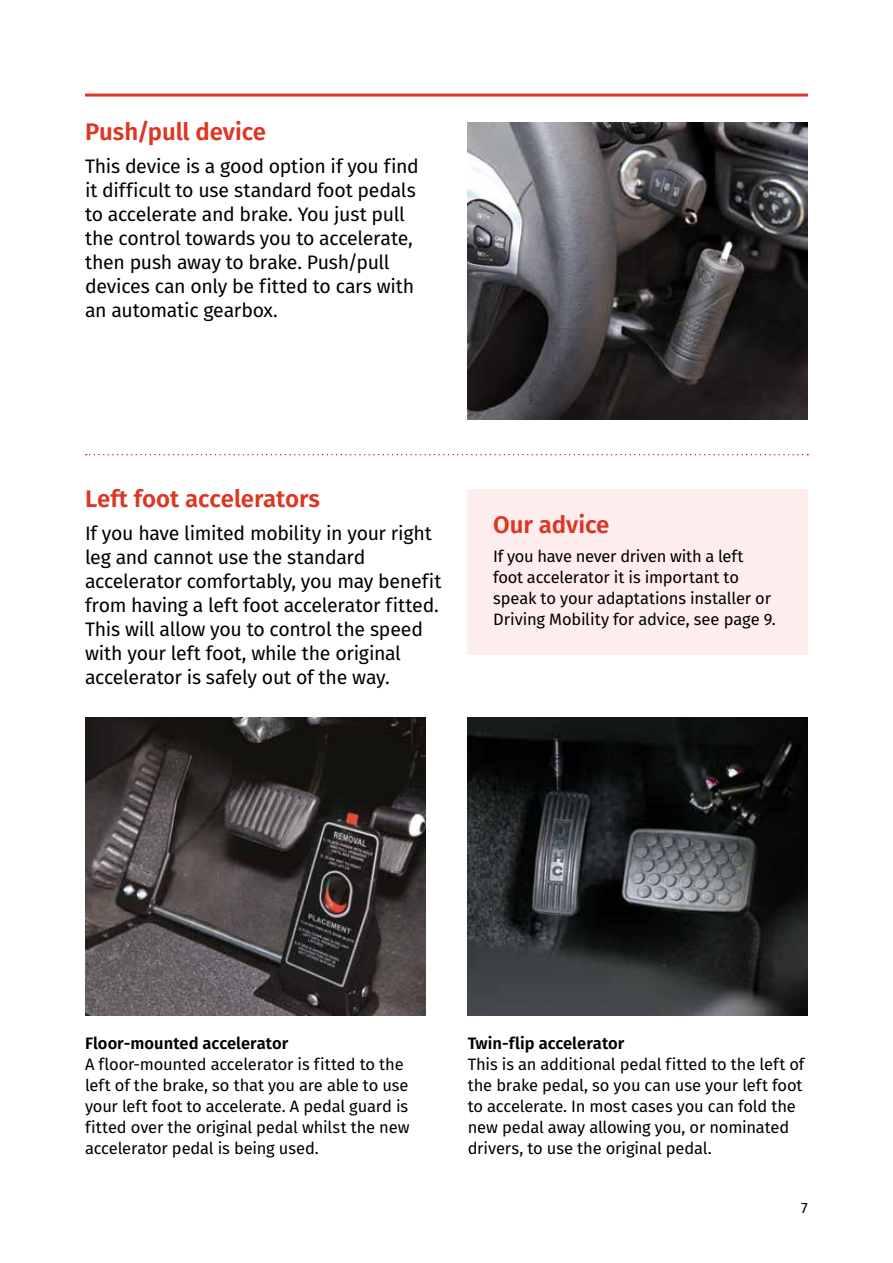
<style>
.page{position:relative;width:893px;height:1263px;background:#fff}
.page>*{position:absolute;margin:0;border:0;box-sizing:border-box;transform-origin:0 0}
.t1{font:600 24px "Fira Sans";letter-spacing:-.005em;color:#dc3724}
.t2{font:19.5px/24px "Fira Sans";letter-spacing:-.015em;color:#000}
.t3{font:16.5px/21px "Fira Sans";letter-spacing:-.01em;color:#000}
.t4{font:600 16.5px "Fira Sans";color:#000}
.t5{font:15px "Fira Sans";color:#000}
</style>
<div class="page">
<hr style="left:85px;top:94px;width:723px;height:3px;background:#dc3724">
<svg style="left:86px;top:454px;width:722px;height:1px"></svg>
<img style="left:85px;top:718px;width:340px;height:298px">
<img style="left:468px;top:718px;width:340px;height:298px">
<img style="left:468px;top:122px;width:340px;height:298px">
<div style="left:468px;top:489px;width:340px;height:166px;background:#fdedec"></div>
<h1 class="t1" style="left:85px;top:112px;width:183px">Push/pull device</h1>
<p class="t2" style="left:85px;top:153px;width:335px">This device is a good option if you find it difficult to use standard foot pedals to accelerate and brake. You just pull the control towards you to accelerate, then push away to brake. Push/pull devices can only be fitted to cars with an automatic gearbox.</p>
<h1 class="t1" style="left:85px;top:479px;width:236px">Left foot accelerators</h1>
<p class="t2" style="left:85px;top:521px;width:358px">If you have limited mobility in your right leg and cannot use the standard accelerator comfortably, you may benefit from having a left foot accelerator fitted.<br>This will allow you to control the speed with your left foot, while the original accelerator is safely out of the way.</p>
<h1 class="t1" style="left:493px;top:505px;width:118px">Our advice</h1>
<p class="t3" style="left:493px;top:546px;width:284px">If you have never driven with a left foot accelerator it is important to speak to your adaptations installer or Driving Mobility for advice, see page 9.</p>
<p class="t4" style="left:85px;top:1030px;width:205px">Floor-mounted accelerator</p>
<p class="t3" style="left:85px;top:1053px;width:326px">A floor-mounted accelerator is fitted to the left of the brake, so that you are able to use your left foot to accelerate. A pedal guard is fitted over the original pedal whilst the new accelerator pedal is being used.</p>
<p class="t4" style="left:468px;top:1030px;width:158px">Twin-flip accelerator</p>
<p class="t3" style="left:468px;top:1053px;width:338px">This is an additional pedal fitted to the left of the brake pedal, so you can use your left foot to accelerate. In most cases you can fold the new pedal away allowing you, or nominated drivers, to use the original pedal.</p>
<p class="t5" style="left:801px;top:1196px;width:8px">7</p>
</div>
